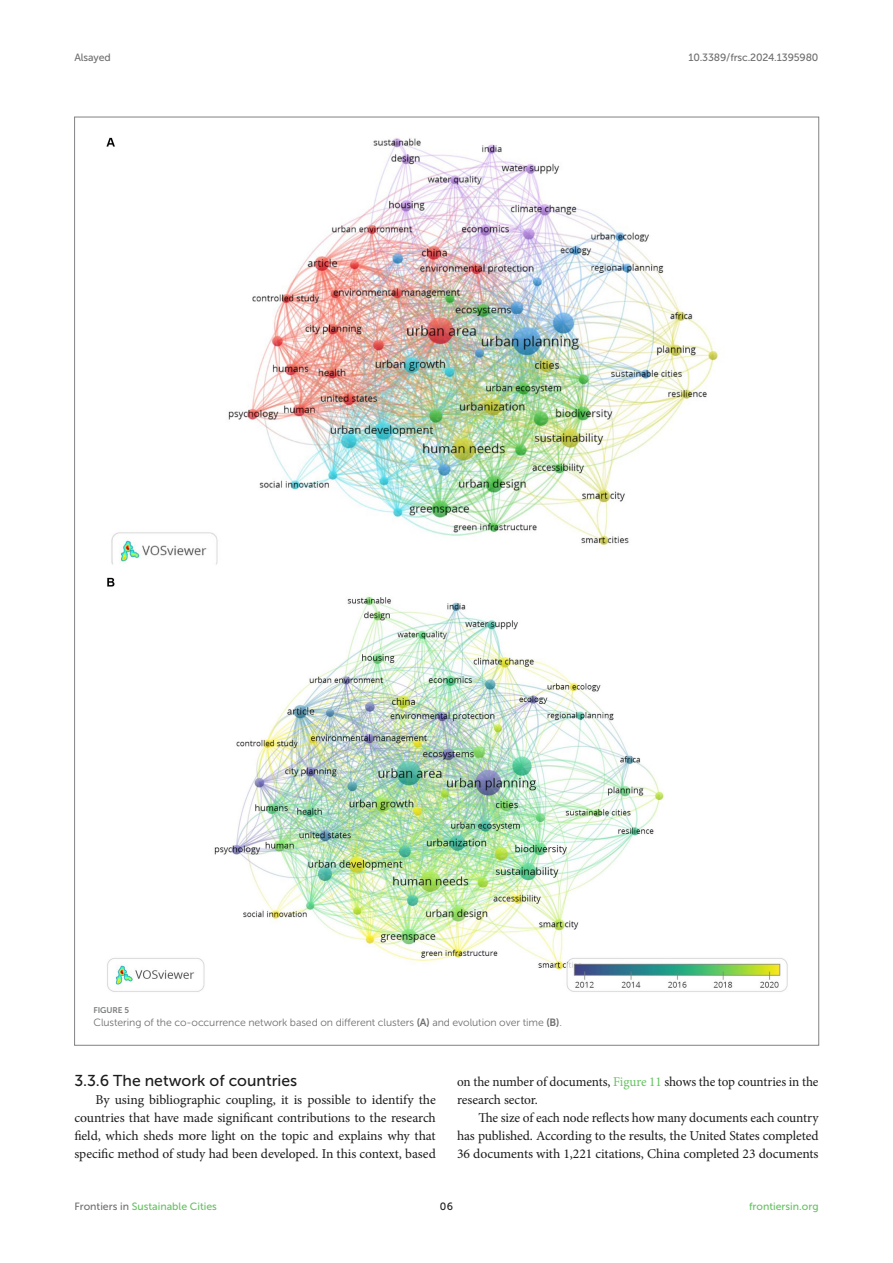
<style>
.page{position:relative;width:893px;height:1263px;background:#fff}
.page>*{position:absolute;margin:0;border:0;box-sizing:border-box;transform-origin:0 0}
.HEAD_3{font:15.75px "Museo Sans 500";color:#1b1c1b}
.TEXT_FLUSH{font:13.5px/18px "Minion Pro";letter-spacing:-.005em;color:#1b1c1b;text-align:justify}
.TEXT{font:13.5px/18px "Minion Pro";letter-spacing:-.01em;color:#1b1c1b;text-align:justify}
.FIG_LEG{font:10.5px "Museo Sans 300";letter-spacing:-.01em;color:#706f70}
.t1{font:10.5px "Museo Sans 500";color:#65c161}
.t2{font:10.5px "Museo Sans 500";letter-spacing:-.015em;color:#706f70}
.t3{font:10.5px "Museo Sans 500";color:#1b1c1b}
.FIG_HD{font:8.25px "Museo Sans 700";letter-spacing:-.01em;color:#7e7f7f}
.s1{font-family:"Museo Sans 700"}
.s2{color:#65c161}
.s3{color:#706f70}
</style>
<div class="page">
<img style="left:106px;top:137px;width:682px;height:855px">
<p class="t2" style="left:74px;top:51px;width:38px">Alsayed</p>
<p class="t2" style="left:688px;top:51px;width:132px">10.3389/frsc.2024.1395980</p>
<p class="FIG_HD" style="left:94px;top:1005px;width:37px">FIGURE 5</p>
<p class="FIG_LEG" style="left:94px;top:1017px;width:470px">Clustering of the co-occurrence network based on different clusters <span class="s1">(A)</span> and evolution over time <span class="s1">(B)</span>.</p>
<p class="HEAD_3" style="left:74px;top:1072px;width:224px">3.3.6 The network of countries</p>
<p class="TEXT_FLUSH" style="left:74px;top:1091px;width:363px;text-indent:21px">By using bibliographic coupling, it is possible to identify the countries that have made significant contributions to the research field, which sheds more light on the topic and explains why that specific method of study had been developed. In this context, based</p>
<p class="TEXT_FLUSH" style="left:457px;top:1073px;width:363px">on the number of documents, <span class="s2">Figure 11</span> shows the top countries in the research sector.</p>
<p class="TEXT" style="left:457px;top:1109px;width:363px;text-indent:21px">The size of each node reflects how many documents each country has published. According to the results, the United States completed 36 documents with 1,221 citations, China completed 23 documents</p>
<p class="t1" style="left:74px;top:1200px;width:144px"><span class="s3">Frontiers in</span> Sustainable Cities</p>
<p class="t3" style="left:440px;top:1200px;width:15px">06</p>
<p class="t1" style="left:749px;top:1200px;width:71px">frontiersin.org</p>
</div>
